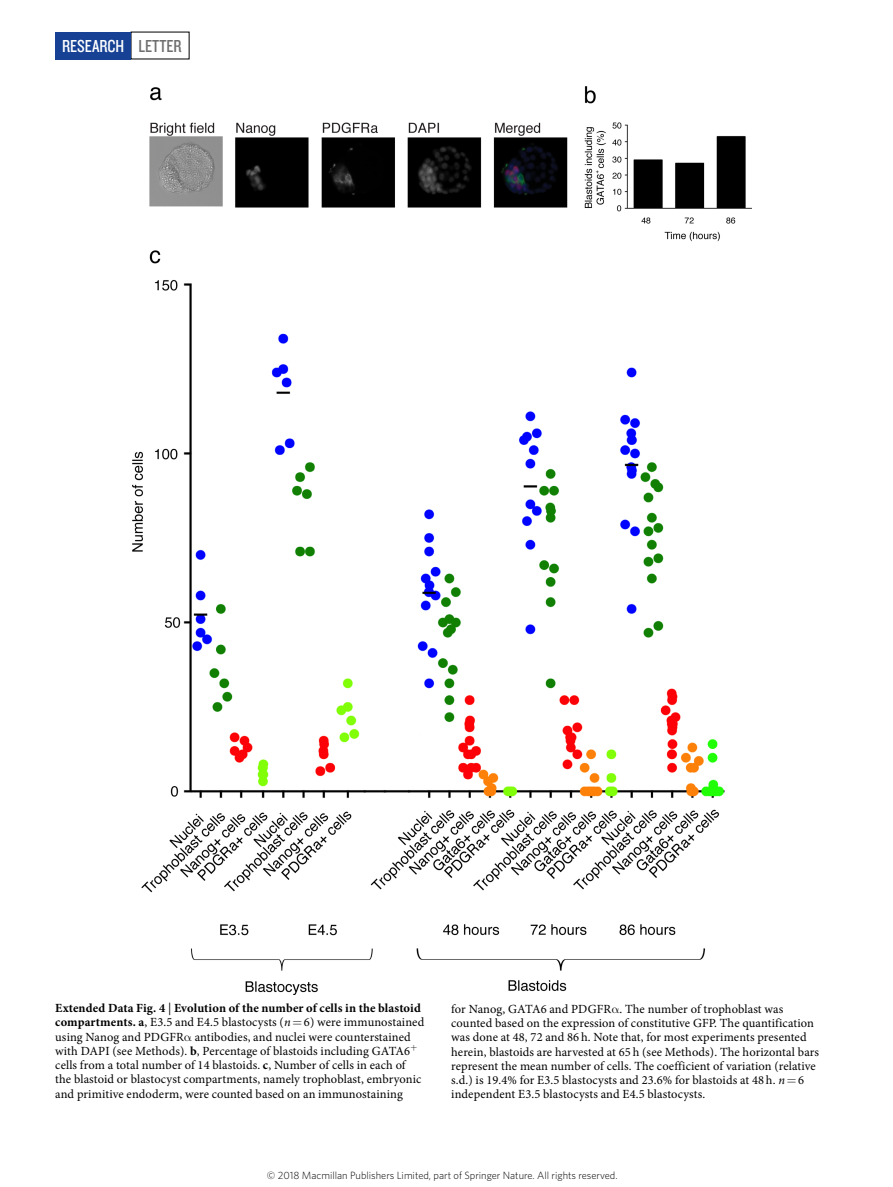
<style>
.page{position:relative;width:893px;height:1187px;background:#fff}
.page>*{position:absolute;margin:0;border:0;box-sizing:border-box;transform-origin:0 0}
.t1{font:18px "Knockout 29 Junior Ltweight";color:#fff}
.t2{font:12.45px/14.2px "Minion Pro";letter-spacing:.005em;color:#000}
.t3{font:300 10.5px "Whitney";color:#000}
.s1{color:#706f6f}
.s2{font-weight:700}
.s3{font-style:italic}
</style>
<div class="page">
<div style="left:55px;top:32px;width:76px;height:27px;background:#164194"></div>
<img style="left:133px;top:86px;width:619px;height:908px">
<h1 class="t1" style="left:62px;top:34px;width:121px">RESEARCH <span class="s1">LETTER</span></h1>
<p class="t2" style="left:55px;top:1000px;width:370px"><span class="s2">Extended Data Fig. 4</span> | <span class="s2">Evolution of the number of cells in the blastoid compartments. a</span>, E3.5 and E4.5 blastocysts (<span class="s3">n</span> 6) were immunostained using Nanog and PDGFR antibodies, and nuclei were counterstained with DAPI (see Methods). <span class="s2">b</span>, Percentage of blastoids including GATA6 cells from a total number of 14 blastoids. <span class="s2">c</span>, Number of cells in each of the blastoid or blastocyst compartments, namely trophoblast, embryonic and primitive endoderm, were counted based on an immunostaining</p>
<p class="t2" style="left:451px;top:1001px;width:369px">for Nanog, GATA6 and PDGFR . The number of trophoblast was counted based on the expression of constitutive GFP. The quantification was done at 48, 72 and 86 h. Note that, for most experiments presented herein, blastoids are harvested at 65 h (see Methods). The horizontal bars represent the mean number of cells. The coefficient of variation (relative s.d.) is 19.4% for E3.5 blastocysts and 23.6% for blastoids at 48 h. <span class="s3">n</span> 6 independent E3.5 blastocysts and E4.5 blastocysts.</p>
<p class="t3" style="left:267px;top:1168px;width:352px">© 2018 Macmillan Publishers Limited, part of Springer Nature. All rights reserved.</p>
</div>
